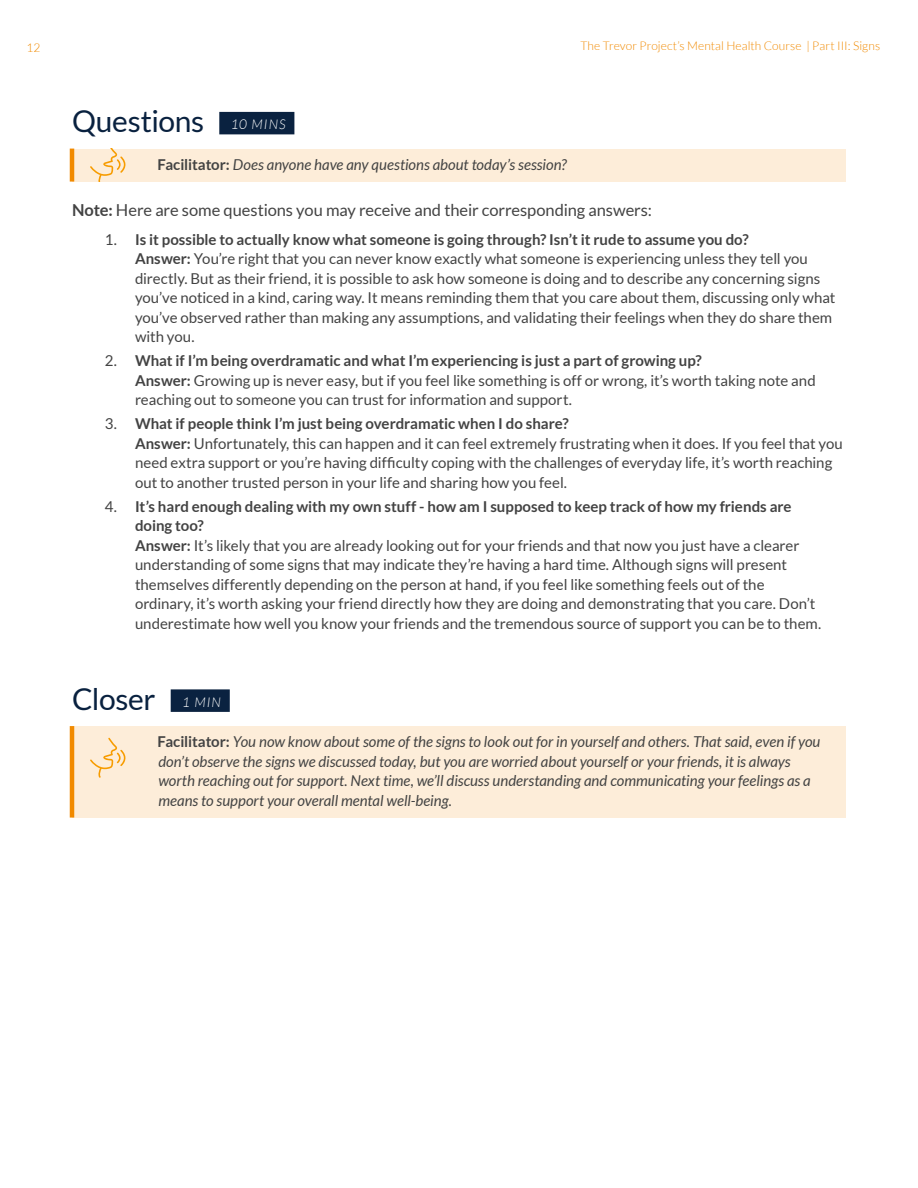
<style>
.page{position:relative;width:918px;height:1188px;background:#fff}
.page>*{position:absolute;margin:0;border:0;box-sizing:border-box;transform-origin:0 0}
.t1{font:30px "Lato";letter-spacing:-.01em;color:#09213f}
.t2{font:16.5px "Lato";letter-spacing:-.005em;color:#434343}
.t3{font:15px/19.5px "Lato";color:#434343}
.scripted{font:italic 15px/19.5px "Lato";color:#434343}
.t4{font:italic 300 13.5px "Lato";letter-spacing:.075em;color:#fff}
.t5{font:300 12px "Lato";letter-spacing:.005em;color:#f18a00}
.s1{font-weight:700;font-style:normal}
.s2{font-weight:700}
</style>
<div class="page">
<div style="left:219px;top:112px;width:75px;height:22px;background:#0a2240"></div>
<div style="left:72px;top:149px;width:774px;height:33px;background:#fdedd9"></div>
<hr style="left:70px;top:149px;width:4px;height:33px;background:#f18a00">
<div style="left:171px;top:689px;width:59px;height:23px;background:#0a2240"></div>
<div style="left:72px;top:726px;width:774px;height:92px;background:#fdedd9"></div>
<hr style="left:70px;top:726px;width:4px;height:92px;background:#f18a00">
<svg style="left:90px;top:149px;width:36px;height:32px"></svg>
<svg style="left:90px;top:738px;width:36px;height:40px"></svg>
<p class="t5" style="left:26px;top:41px;width:16px">12</p>
<p class="t5" style="left:580px;top:39px;width:301px">The Trevor Project’s Mental Health Course | Part III: Signs</p>
<h2 class="t1" style="left:72px;top:105px;width:134px">Questions</h2>
<h2 class="t4" style="left:231px;top:117px;width:56px">10 MINS</h2>
<p class="scripted" style="left:158px;top:155px;width:411px"><span class="s1">Facilitator:</span> Does anyone have any questions about today’s session?</p>
<p class="t2" style="left:72px;top:201px;width:581px"><span class="s2">Note:</span> Here are some questions you may receive and their corresponding answers:</p>
<p class="t3" style="left:135px;top:229px;width:702px;text-indent:-30px">1. <span class="s2">Is it possible to actually know what someone is going through? Isn’t it rude to assume you do?<br>Answer:</span> You’re right that you can never know exactly what someone is experiencing unless they tell you directly. But as their friend, it is possible to ask how someone is doing and to describe any concerning signs you’ve noticed in a kind, caring way. It means reminding them that you care about them, discussing only what you’ve observed rather than making any assumptions, and validating their feelings when they do share them with you.</p>
<p class="t3" style="left:135px;top:351px;width:682px;text-indent:-30px">2. <span class="s2">What if I’m being overdramatic and what I’m experiencing is just a part of growing up?<br>Answer:</span> Growing up is never easy, but if you feel like something is off or wrong, it’s worth taking note and reaching out to someone you can trust for information and support.</p>
<p class="t3" style="left:135px;top:414px;width:709px;text-indent:-30px">3. <span class="s2">What if people think I’m just being overdramatic when I do share?<br>Answer:</span> Unfortunately, this can happen and it can feel extremely frustrating when it does. If you feel that you need extra support or you’re having difficulty coping with the challenges of everyday life, it’s worth reaching out to another trusted person in your life and sharing how you feel.</p>
<p class="t3" style="left:135px;top:496px;width:688px;text-indent:-30px">4. <span class="s2">It’s hard enough dealing with my own stuff - how am I supposed to keep track of how my friends are doing too?<br>Answer:</span> It’s likely that you are already looking out for your friends and that now you just have a clearer understanding of some signs that may indicate they’re having a hard time. Although signs will present themselves differently depending on the person at hand, if you feel like something feels out of the ordinary, it’s worth asking your friend directly how they are doing and demonstrating that you care. Don’t underestimate how well you know your friends and the tremendous source of support you can be to them.</p>
<h2 class="t1" style="left:72px;top:682px;width:85px">Closer</h2>
<h2 class="t4" style="left:182px;top:695px;width:40px">1 MIN</h2>
<p class="scripted" style="left:158px;top:732px;width:664px"><span class="s1">Facilitator:</span> You now know about some of the signs to look out for in yourself and others. That said, even if you don’t observe the signs we discussed today, but you are worried about yourself or your friends, it is always worth reaching out for support. Next time, we’ll discuss understanding and communicating your feelings as a means to support your overall mental well-being.</p>
</div>
